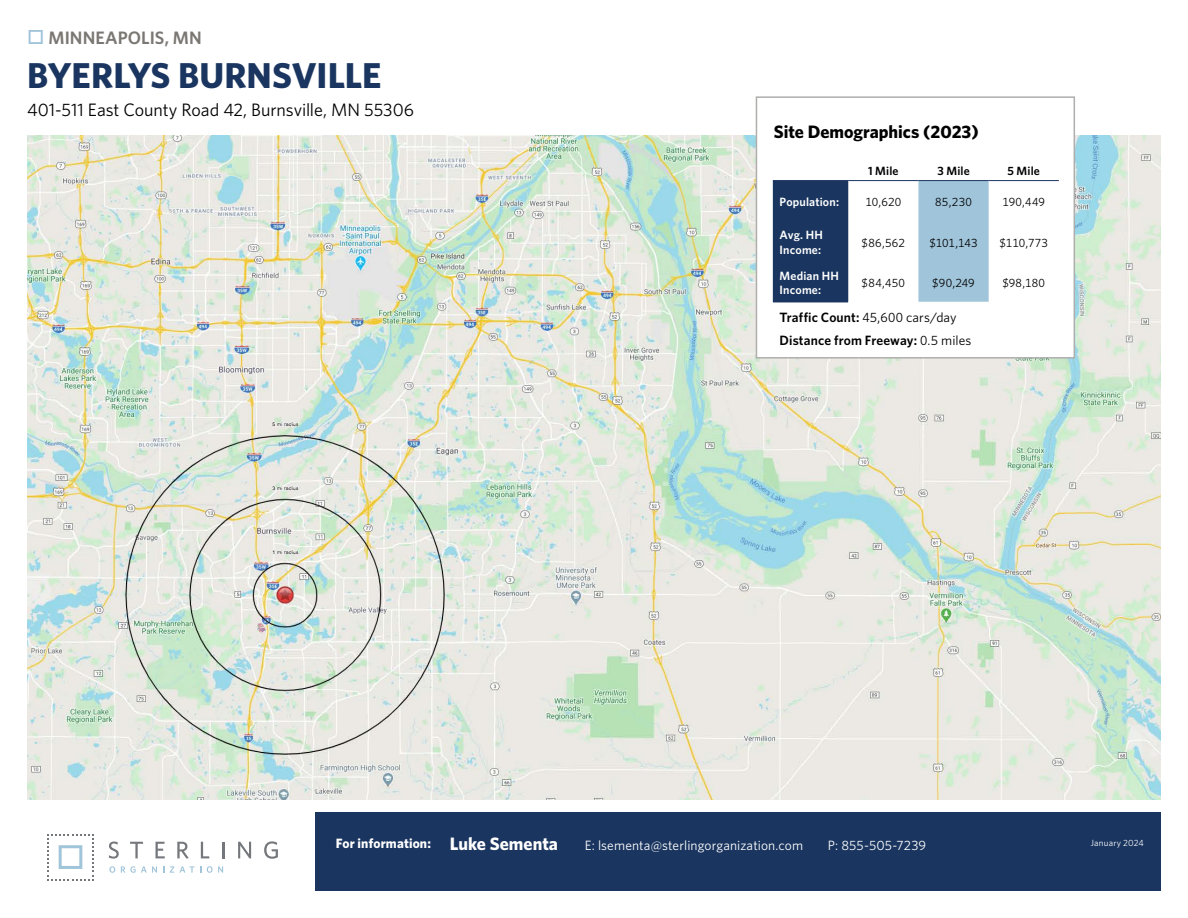
<style>
.page{position:relative;width:1188px;height:918px;background:#fff}
.page>*{position:absolute;margin:0;border:0;box-sizing:border-box;transform-origin:0 0}
.t1{font:700 36px "Whitney";color:#1a355f}
.t2{font:18px "Whitney";letter-spacing:-.005em;color:#000}
.t3{font:700 18px "Whitney";color:#000}
.t4{font:600 18px "Whitney";letter-spacing:.005em;color:#7b7773}
.t5{font:600 13.5px/23px "Whitney";letter-spacing:.01em;color:#000}
.t6{font:13.5px "Whitney";letter-spacing:.01em;color:#fff}
.t7{font:700 13.5px "Whitney";letter-spacing:.01em;color:#fff}
.t8{font:12px "Whitney";letter-spacing:.015em;color:#000}
.t9{font:600 12px/14.4px "Whitney";letter-spacing:.015em;color:#fff}
.t10{font:600 12px "Whitney";letter-spacing:.015em;color:#000}
.t11{font:9px "Whitney";letter-spacing:.02em;color:#fcfeff}
.s1{color:#a0c4da}
.s2{font-weight:400}
.s3{font-size:18px}
</style>
<div class="page">
<div style="left:315px;top:813px;width:846px;height:78px;background:#1a355f"></div>
<svg style="left:109px;top:842px;width:10px;height:17px"></svg>
<svg style="left:130px;top:842px;width:13px;height:16px"></svg>
<svg style="left:156px;top:842px;width:9px;height:16px"></svg>
<svg style="left:177px;top:842px;width:12px;height:17px"></svg>
<svg style="left:201px;top:842px;width:8px;height:16px"></svg>
<svg style="left:222px;top:842px;width:2px;height:16px"></svg>
<svg style="left:238px;top:842px;width:13px;height:16px"></svg>
<svg style="left:264px;top:841px;width:14px;height:18px"></svg>
<svg style="left:109px;top:866px;width:6px;height:7px"></svg>
<svg style="left:121px;top:866px;width:36px;height:7px"></svg>
<svg style="left:170px;top:866px;width:31px;height:7px"></svg>
<svg style="left:207px;top:866px;width:16px;height:7px"></svg>
<svg style="left:47px;top:834px;width:47px;height:46px"></svg>
<img style="left:27px;top:135px;width:1134px;height:664px">
<div style="left:756px;top:96px;width:319px;height:263px;background:#fff;border:2px solid #b0aead"></div>
<div style="left:773px;top:181px;width:75px;height:121px;background:#1a355f"></div>
<div style="left:918px;top:181px;width:71px;height:121px;background:#a0c4da"></div>
<hr style="left:773px;top:180px;width:75px;height:1px;background:#1a355f">
<hr style="left:848px;top:180px;width:70px;height:1px;background:#1a355f">
<hr style="left:918px;top:180px;width:71px;height:1px;background:#1a355f">
<hr style="left:989px;top:180px;width:70px;height:1px;background:#1a355f">
<h2 class="t4" style="left:27px;top:26px;width:176px"><span class="s1">□</span> MINNEAPOLIS, MN</h2>
<h1 class="t1" style="left:27px;top:51px;width:356px">BYERLYS BURNSVILLE</h1>
<h2 class="t2" style="left:27px;top:98px;width:389px">401-511 East County Road 42, Burnsville, MN 55306</h2>
<h2 class="t3" style="left:774px;top:120px;width:206px">Site Demographics (2023)</h2>
<p class="t10" style="left:868px;top:162px;width:32px">1 Mile</p>
<p class="t10" style="left:937px;top:162px;width:34px">3 Mile</p>
<p class="t10" style="left:1008px;top:162px;width:34px">5 Mile</p>
<p class="t9" style="left:780px;top:194px;width:61px">Population:</p>
<p class="t8" style="left:866px;top:194px;width:37px">10,620</p>
<p class="t8" style="left:935px;top:194px;width:38px">85,230</p>
<p class="t8" style="left:1002px;top:194px;width:44px">190,449</p>
<p class="t9" style="left:780px;top:228px;width:45px">Avg. HH<br>Income:</p>
<p class="t8" style="left:862px;top:234px;width:45px">$86,562</p>
<p class="t8" style="left:929px;top:234px;width:50px">$101,143</p>
<p class="t8" style="left:999px;top:234px;width:50px">$110,773</p>
<p class="t9" style="left:780px;top:268px;width:61px">Median HH<br>Income:</p>
<p class="t8" style="left:862px;top:275px;width:45px">$84,450</p>
<p class="t8" style="left:932px;top:275px;width:44px">$90,249</p>
<p class="t8" style="left:1002px;top:275px;width:44px">$98,180</p>
<p class="t5" style="left:780px;top:306px;width:193px">Traffic Count: <span class="s2">45,600 cars/day<br></span>Distance from Freeway: <span class="s2">0.5 miles</span></p>
<p class="t7" style="left:336px;top:835px;width:224px">For information: <span class="s3">Luke Sementa</span></p>
<p class="t11" style="left:1091px;top:837px;width:55px">January 2024</p>
<p class="t6" style="left:585px;top:836px;width:220px">E: lsementa@sterlingorganization.com</p>
<p class="t6" style="left:828px;top:836px;width:100px">P: 855-505-7239</p>
</div>
